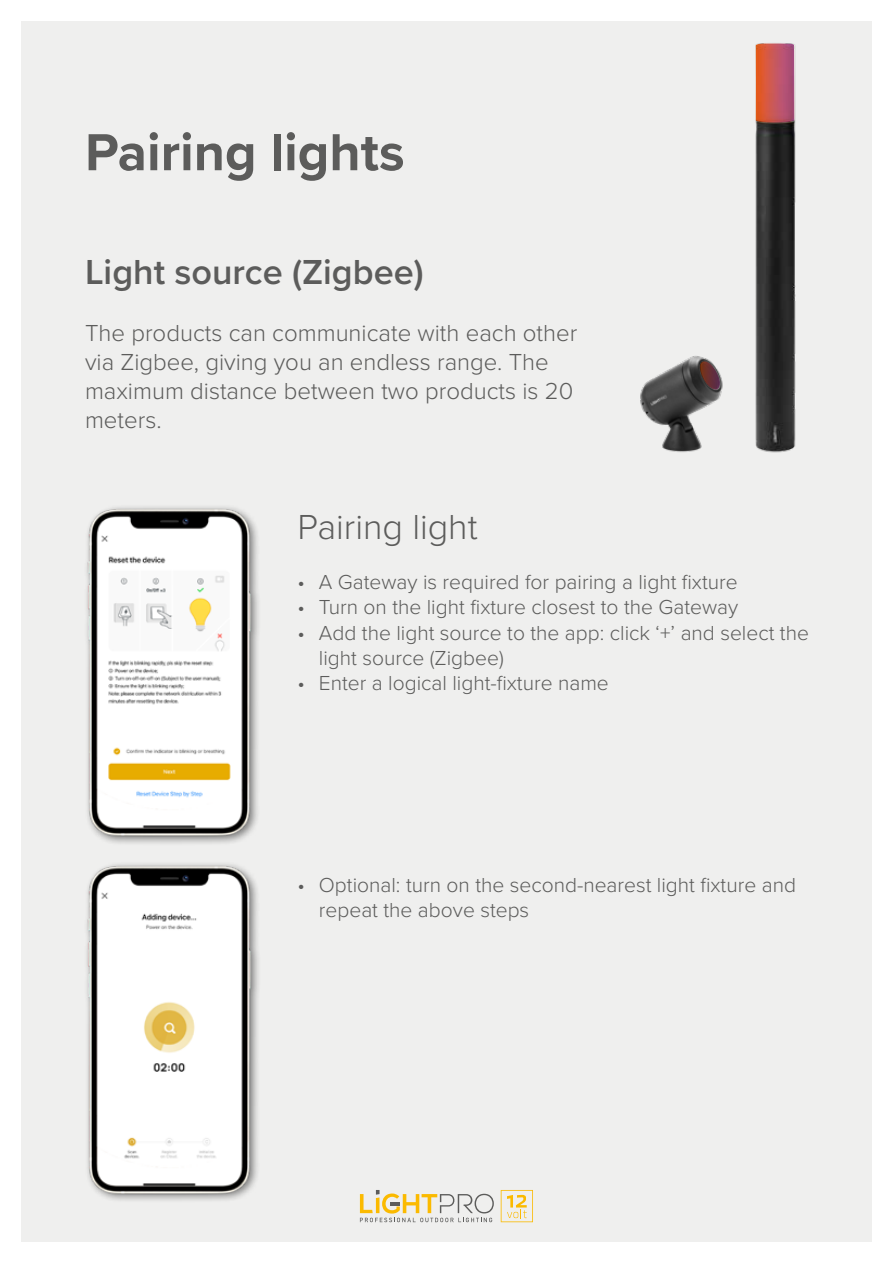
<style>
.page{position:relative;width:893px;height:1263px;background:#fff}
.page>*{position:absolute;margin:0;border:0;box-sizing:border-box;transform-origin:0 0}
.t1{font:700 54px "Proxima Nova";color:#5c5c5b}
.t2{font:600 36px "Proxima Nova";color:#5c5c5b}
.t3{font:300 36px "Proxima Nova";color:#5c5c5b}
.t4{font:300 24px/28.8px "Proxima Nova";color:#5c5c5b}
.t5{font:300 21px/25.2px "Proxima Nova";color:#5c5c5b}
</style>
<div class="page">
<div style="left:21px;top:21px;width:851px;height:1221px;background:#efefee"></div>
<img style="left:86px;top:507px;width:172px;height:337px">
<img style="left:86px;top:864px;width:172px;height:337px">
<svg style="left:360px;top:1190px;width:134px;height:32px"></svg>
<svg style="left:501px;top:1190px;width:32px;height:32px"></svg>
<img style="left:640px;top:356px;width:83px;height:96px">
<svg style="left:699px;top:360px;width:22px;height:30px"></svg>
<img style="left:755px;top:44px;width:41px;height:409px">
<svg style="left:756px;top:43px;width:38px;height:80px;background:#c45555"></svg>
<h1 class="t1" style="left:85px;top:112px;width:321px">Pairing lights</h1>
<h2 class="t2" style="left:85px;top:245px;width:340px">Light source (Zigbee)</h2>
<p class="t4" style="left:85px;top:317px;width:494px">The products can communicate with each other via Zigbee, giving you an endless range. The maximum distance between two products is 20 meters.</p>
<h2 class="t3" style="left:298px;top:500px;width:181px">Pairing light</h2>
<p class="t5" style="left:298px;top:568px;width:441px">• A Gateway is required for pairing a light fixture</p>
<p class="t5" style="left:298px;top:594px;width:442px">• Turn on the light fixture closest to the Gateway</p>
<p class="t5" style="left:319px;top:619px;width:492px;text-indent:-21px">• Add the light source to the app: click ‘+’ and select the light source (Zigbee)</p>
<p class="t5" style="left:298px;top:669px;width:313px">• Enter a logical light-fixture name</p>
<p class="t5" style="left:319px;top:871px;width:479px;text-indent:-21px">• Optional: turn on the second-nearest light fixture and repeat the above steps</p>
</div>
